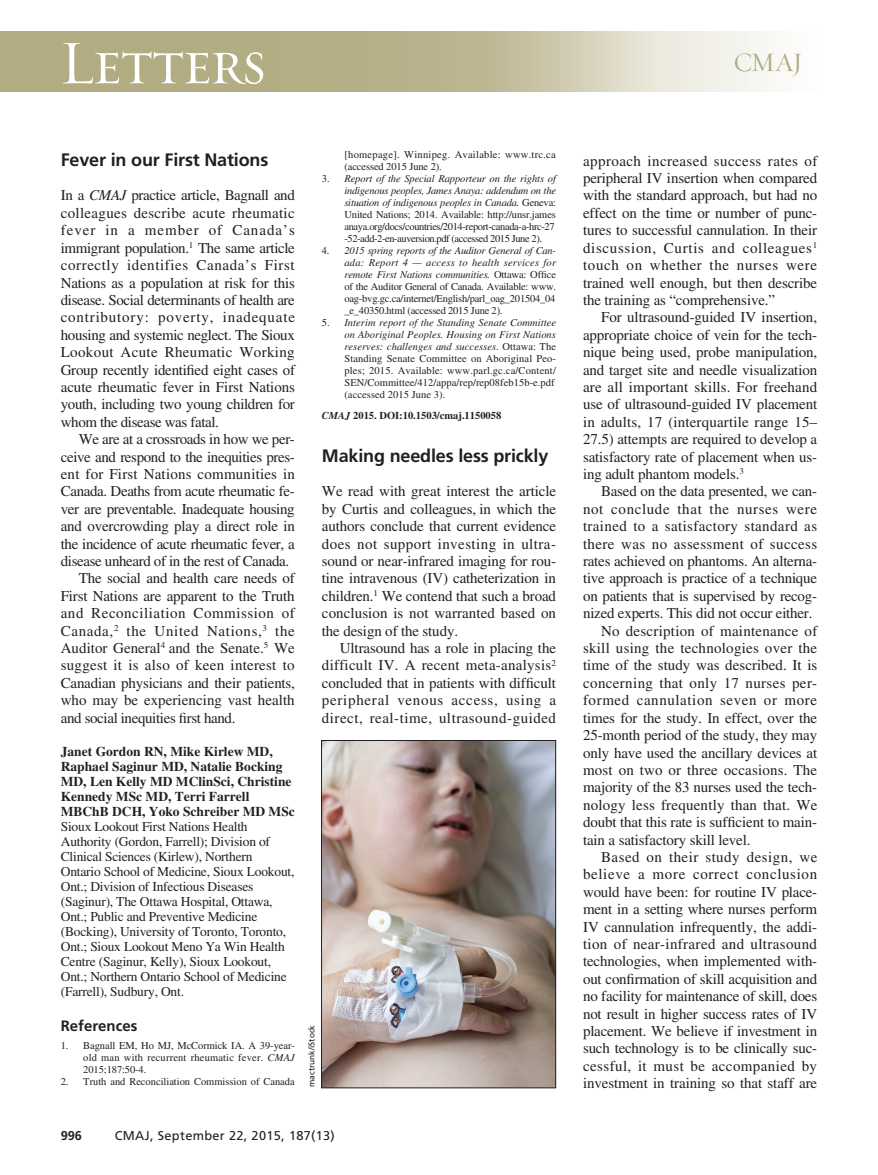
<style>
.page{position:relative;width:878px;height:1175px;background:#fff}
.page>*{position:absolute;margin:0;border:0;box-sizing:border-box;transform-origin:0 0}
.t1{font:63px "Requiem Display HTF Small Caps";letter-spacing:-.03em;color:#fff}
.t2{font:27px "Requiem Display HTF Roman";color:#b1ab81}
.t3{font:700 18px "Frutiger LT Std";letter-spacing:-.01em;color:#231f20}
.PJ{font:15px/17.4px "Times LT Std";letter-spacing:-.01em;color:#231f20;text-align:justify}
.Ref_head{font:700 15px "Frutiger LT Std";color:#231f20}
.Contrib_small{font:13.5px/15px "Times LT Std";letter-spacing:-.015em;color:#231f20}
.t4{font:12.75px "Frutiger LT Std";letter-spacing:.025em;color:#231f20}
.t5{font:700 12.75px "Frutiger LT Std";color:#231f20}
.Ref{font:10.5px/12px "Times LT Std";letter-spacing:-.005em;color:#231f20;text-align:justify}
.Ref-2{font:10.5px/12px "Times LT Std";letter-spacing:-.035em;color:#231f20}
.Ref-3{font:10.5px/12px "Times LT Std";letter-spacing:.025em;color:#231f20}
.Article_id{font:700 10.5px "Times LT Std";color:#231f20}
.PC{font:8.25px "Frutiger LT Std";color:#231f20}
.s1{font-style:italic}
.s2{font-weight:700}
</style>
<div class="page">
<svg style="left:0;top:32px;width:775px;height:60px;background:#c4bf9f"></svg>
<img style="left:323px;top:742px;width:231px;height:344px">
<div style="left:321px;top:740px;width:235px;height:348px;border:1px solid #231f20"></div>
<h1 class="t1" style="left:59px;top:26px;width:209px">Letters</h1>
<h2 class="t2" style="left:733px;top:46px;width:71px">CMAJ</h2>
<h1 class="t3" style="left:61px;top:149px;width:209px">Fever in our First Nations</h1>
<p class="PJ" style="left:61px;top:187px;width:236px">In a <span class="s1">CMAJ</span> practice article, Bagnall and colleagues describe acute rheumatic fever in a member of Canada’s immigrant population.<sup>1</sup> The same article correctly identifies Canada’s First Nations as a population at risk for this disease. Social determinants of health are contributory: poverty, inadequate housing and systemic neglect. The Sioux Lookout Acute Rheumatic Working Group recently identified eight cases of acute rheumatic fever in First Nations youth, including two young children for whom the disease was fatal.</p>
<p class="PJ" style="left:61px;top:430px;width:236px;text-indent:18px">We are at a crossroads in how we per&shy;ceive and respond to the inequities pres&shy;ent for First Nations communities in Canada. Deaths from acute rheumatic fe&shy;ver are preventable. Inadequate housing and overcrowding play a direct role in the incidence of acute rheumatic fever, a disease unheard of in the rest of Canada.</p>
<p class="PJ" style="left:61px;top:569px;width:236px;text-indent:18px">The social and health care needs of First Nations are apparent to the Truth and Reconciliation Commission of Canada,<sup>2</sup> the United Nations,<sup>3</sup> the Auditor General<sup>4</sup> and the Senate.<sup>5</sup> We suggest it is also of keen interest to Canadian physicians and their patients, who may be experiencing vast health and social inequities first hand.</p>
<p class="Contrib_small" style="left:61px;top:743px;width:235px"><span class="s2">Janet Gordon RN, Mike Kirlew MD, Raphael Saginur MD, Natalie Bocking MD, Len Kelly MD MClinSci, Christine Kennedy MSc MD, Terri Farrell MBChB DCH, Yoko Schreiber MD MSc </span>Sioux Lookout First Nations Health Authority (Gordon, Farrell); Division of Clinical Sciences (Kirlew), Northern Ontario School of Medicine, Sioux Lookout, Ont.; Division of Infectious Diseases (Saginur), The Ottawa Hospital, Ottawa, Ont.; Public and Preventive Medicine (Bocking), University of Toronto, Toronto, Ont.; Sioux Lookout Meno Ya Win Health Centre (Saginur, Kelly), Sioux Lookout, Ont.; Northern Ontario School of Medicine (Farrell), Sudbury, Ont.</p>
<p class="Ref_head" style="left:61px;top:1017px;width:78px">References</p>
<p class="Ref" style="left:83px;top:1039px;width:213px;text-indent:-22px">1. Bagnall EM, Ho MJ, McCormick IA. A 39-year&shy;old man with recurrent rheumatic fever. <span class="s1">CMAJ </span>2015;187:50-4.</p>
<p class="Ref" style="left:61px;top:1075px;width:235px">2. Truth and Reconciliation Commission of Canada</p>
<p class="Ref-3" style="left:344px;top:149px;width:213px">[homepage]. Winnipeg. Available: www.trc.ca (accessed 2015 June 2).</p>
<p class="Ref-2" style="left:344px;top:173px;width:213px;text-indent:-22px">3. <span class="s1">Report of the Special Rapporteur on the rights of indigenous peoples, James Anaya: addendum on the situation of indigenous peoples in Canada.</span> Geneva:<br>United Nations; 2014. Available: http://unsr.james anaya.org/docs/countries/2014-report-canada-a-hrc-27 -52-add-2-en-auversion.pdf (accessed 2015 June 2).</p>
<p class="Ref" style="left:344px;top:245px;width:213px;text-indent:-22px">4. <span class="s1">2015 spring reports of the Auditor General of Can&shy;ada: Report 4 — access to health services for remote First Nations communities.</span> Ottawa: Office of the Auditor General of Canada. Available: www. oag-bvg.gc.ca/internet/English/parl_oag_201504_04 _e_40350.html (accessed 2015 June 2).</p>
<p class="Ref" style="left:344px;top:317px;width:213px;text-align:left;text-indent:-22px">5. <span class="s1">Interim report of the Standing Senate Committee on Aboriginal Peoples. Housing on First Nations reserves: challenges and successes</span>. Ottawa: The Standing Senate Committee on Aboriginal Peo&shy;ples; 2015. Available: www.parl.gc.ca/Content/ SEN/Committee/412/appa/rep/rep08feb15b-e.pdf (accessed 2015 June 3).</p>
<p class="Article_id" style="left:322px;top:409px;width:181px"><span class="s1">CMAJ</span> 2015. DOI:10.1503/cmaj.1150058</p>
<h1 class="t3" style="left:322px;top:445px;width:228px">Making needles less prickly</h1>
<p class="PJ" style="left:322px;top:482px;width:236px">We read with great interest the article by Curtis and colleagues, in which the authors conclude that current evidence does not support investing in ultra&shy;sound or near-infrared imaging for rou&shy;tine intravenous (IV) catheterization in children.<sup>1</sup> We contend that such a broad conclusion is not warranted based on the design of the study.</p>
<p class="PJ" style="left:322px;top:639px;width:236px;text-indent:18px">Ultrasound has a role in placing the difficult IV. A recent meta-analysis<sup>2 </sup>concluded that in patients with difficult peripheral venous access, using a direct, real-time, ultrasound-guided</p>
<p class="PC" style="left:307px;top:1087px;width:63px;rotate:-90deg">mactrunk/iStock</p>
<p class="t5" style="left:61px;top:1127px;width:23px">996</p>
<p class="t4" style="left:115px;top:1127px;width:221px">CMAJ, September 22, 2015, 187(13)</p>
<p class="PJ" style="left:583px;top:152px;width:236px">approach increased success rates of peripheral IV insertion when compared with the standard approach, but had no effect on the time or number of punc&shy;tures to successful cannulation. In their discussion, Curtis and colleagues<sup>1 </sup>touch on whether the nurses were trained well enough, but then describe the training as “comprehensive.”</p>
<p class="PJ" style="left:583px;top:308px;width:236px;text-indent:18px">For ultrasound-guided IV insertion, appropriate choice of vein for the tech&shy;nique being used, probe manipulation, and target site and needle visualization are all important skills. For freehand use of ultrasound-guided IV placement in adults, 17 (interquartile range 15– 27.5) attempts are required to develop a satisfactory rate of placement when us&shy;ing adult phantom models.<sup>3</sup></p>
<p class="PJ" style="left:583px;top:482px;width:236px;text-indent:18px">Based on the data presented, we can&shy;not conclude that the nurses were trained to a satisfactory standard as there was no assessment of success rates achieved on phantoms. An alterna&shy;tive approach is practice of a technique on patients that is supervised by recog&shy;nized experts. This did not occur either.</p>
<p class="PJ" style="left:583px;top:622px;width:236px;text-indent:18px">No description of maintenance of skill using the technologies over the time of the study was described. It is concerning that only 17 nurses per&shy;formed cannulation seven or more times for the study. In effect, over the 25-month period of the study, they may only have used the ancillary devices at most on two or three occasions. The majority of the 83 nurses used the tech&shy;nology less frequently than that. We doubt that this rate is sufficient to main&shy;tain a satisfactory skill level.</p>
<p class="PJ" style="left:583px;top:848px;width:236px;text-indent:18px">Based on their study design, we believe a more correct conclusion would have been: for routine IV place&shy;ment in a setting where nurses perform IV cannulation infrequently, the addi&shy;tion of near-infrared and ultrasound technologies, when implemented with&shy;out confirmation of skill acquisition and no facility for maintenance of skill, does not result in higher success rates of IV placement. We believe if investment in such technology is to be clinically suc&shy;cessful, it must be accompanied by</p>
<p class="PJ" style="left:583px;top:1074px;width:236px">investment in training so that staff are</p>
</div>
